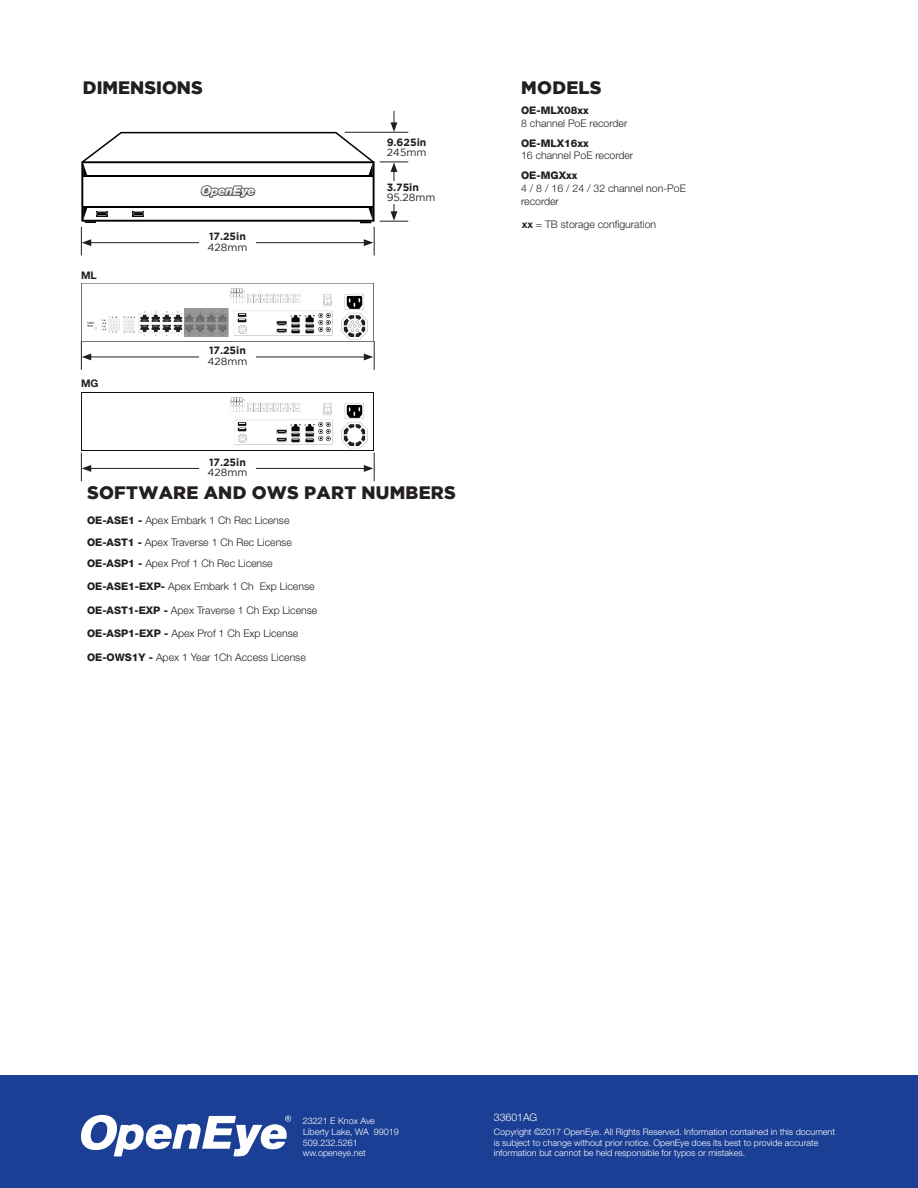
<style>
.page{position:relative;width:918px;height:1188px;background:#fff}
.page>*{position:absolute;margin:0;border:0;box-sizing:border-box;transform-origin:0 0}
.t1{font:900 18px "Gotham";letter-spacing:.015em;color:#231f20}
.t2{font:300 10.5px/12.6px "Helvetica Neue";color:#231f20}
.t3{font:700 10.5px "Gotham";color:#231f20}
.t4{font:800 10.5px "Helvetica Neue";color:#231f20}
.t5{font:10.5px "Gotham";color:#231f20}
.t6{font:300 10.5px "Helvetica Neue";color:#fff}
.t7{font:700 10.5px "Helvetica Neue";color:#231f20}
.t8{font:300 9px/10.8px "Helvetica Neue";color:#fff}
.s1{font-weight:800}
.s2{font-weight:700}
</style>
<div class="page">
<div style="left:0;top:1076px;width:918px;height:112px;background:#1b3f94"></div>
<img style="left:81px;top:283px;width:292px;height:58px">
<img style="left:82px;top:397px;width:291px;height:54px">
<hr style="left:89px;top:357px;width:277px;height:1px;background:#231f20">
<hr style="left:89px;top:468px;width:277px;height:1px;background:#231f20">
<svg style="left:364px;top:341px;width:11px;height:29px"></svg>
<svg style="left:364px;top:453px;width:11px;height:28px"></svg>
<svg style="left:80px;top:111px;width:328px;height:144px"></svg>
<svg style="left:81px;top:341px;width:10px;height:29px"></svg>
<svg style="left:81px;top:453px;width:10px;height:28px"></svg>
<svg style="left:81px;top:1115px;width:210px;height:41px"></svg>
<div style="left:385px;top:181px;width:56px;height:22px;background:#fff"></div>
<div style="left:385px;top:136px;width:56px;height:22px;background:#fff"></div>
<div style="left:199px;top:230px;width:57px;height:23px;background:#fff"></div>
<div style="left:199px;top:345px;width:57px;height:22px;background:#fff"></div>
<div style="left:199px;top:456px;width:57px;height:22px;background:#fff"></div>
<p class="t1" style="left:83px;top:77px;width:121px">DIMENSIONS</p>
<p class="t1" style="left:521px;top:77px;width:82px">MODELS</p>
<p class="t4" style="left:521px;top:104px;width:69px">OE-MLX08xx</p>
<p class="t2" style="left:521px;top:116px;width:108px">8 channel PoE recorder</p>
<p class="t4" style="left:521px;top:137px;width:69px">OE-MLX16xx</p>
<p class="t2" style="left:521px;top:149px;width:114px">16 channel PoE recorder</p>
<p class="t4" style="left:521px;top:169px;width:58px">OE-MGXxx</p>
<p class="t2" style="left:521px;top:182px;width:166px">4 / 8 / 16 / 24 / 32 channel non-PoE recorder</p>
<p class="t3" style="left:387px;top:136px;width:41px">9.625in</p>
<p class="t5" style="left:387px;top:147px;width:41px">245mm</p>
<p class="t3" style="left:387px;top:181px;width:34px">3.75in</p>
<p class="t5" style="left:387px;top:192px;width:50px">95.28mm</p>
<p class="t7" style="left:81px;top:269px;width:17px">ML</p>
<p class="t7" style="left:81px;top:377px;width:19px">MG</p>
<p class="t3" style="left:209px;top:230px;width:38px">17.25in</p>
<p class="t5" style="left:208px;top:241px;width:41px">428mm</p>
<p class="t3" style="left:209px;top:345px;width:38px">17.25in</p>
<p class="t5" style="left:208px;top:355px;width:41px">428mm</p>
<p class="t3" style="left:209px;top:456px;width:38px">17.25in</p>
<p class="t5" style="left:208px;top:467px;width:41px">428mm</p>
<p class="t1" style="left:87px;top:483px;width:370px">SOFTWARE AND OWS PART NUMBERS</p>
<p class="t2" style="left:87px;top:514px;width:204px"><span class="s1">OE-ASE1 -</span> Apex Embark 1 Ch Rec License</p>
<p class="t2" style="left:87px;top:536px;width:206px"><span class="s1">OE-AST1 -</span> Apex Traverse 1 Ch Rec License</p>
<p class="t2" style="left:87px;top:557px;width:187px"><span class="s1">OE-ASP1 -</span> Apex Prof 1 Ch Rec License</p>
<p class="t2" style="left:87px;top:580px;width:229px"><span class="s1">OE-ASE1-EXP-</span> Apex Embark 1 Ch Exp License</p>
<p class="t2" style="left:87px;top:604px;width:232px"><span class="s1">OE-AST1-EXP -</span> Apex Traverse 1 Ch Exp License</p>
<p class="t2" style="left:87px;top:627px;width:213px"><span class="s1">OE-ASP1-EXP -</span> Apex Prof 1 Ch Exp License</p>
<p class="t2" style="left:87px;top:651px;width:220px"><span class="s1">OE-OWS1Y -</span> Apex 1 Year 1Ch Access License</p>
<p class="t2" style="left:522px;top:218px;width:136px"><span class="s2">xx</span> = TB storage configuration</p>
<p class="t8" style="left:303px;top:1115px;width:74px">23221 E Knox Ave</p>
<p class="t8" style="left:303px;top:1126px;width:97px">Liberty Lake, WA 99019</p>
<p class="t8" style="left:303px;top:1137px;width:57px">509.232.5261</p>
<p class="t8" style="left:303px;top:1148px;width:65px">ww.openeye.net</p>
<p class="t6" style="left:494px;top:1110px;width:45px">33601AG</p>
<p class="t8" style="left:494px;top:1126px;width:343px">Copyright ©2017 OpenEye. All Rights Reserved. Information contained in this document is subject to change without prior notice. OpenEye does its best to provide accurate information but cannot be held responsible for typos or mistakes.</p>
</div>
